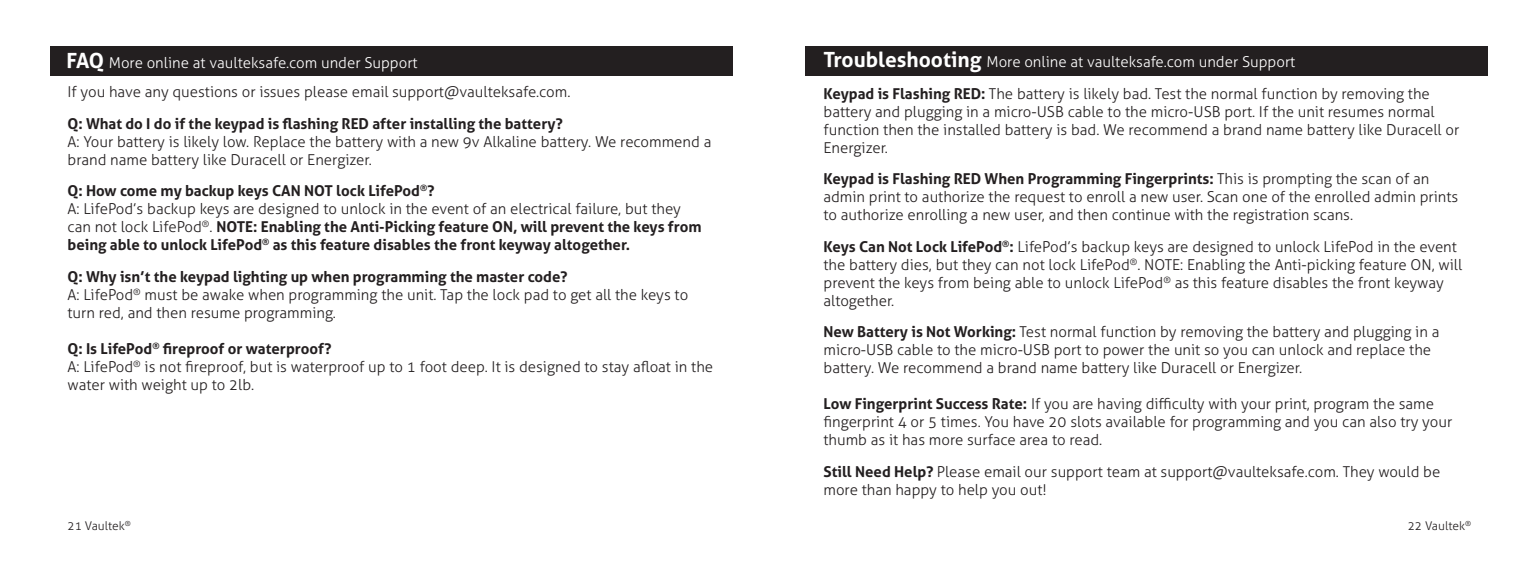
<style>
.page{position:relative;width:1539px;height:567px;background:#fff}
.page>*{position:absolute;margin:0;border:0;box-sizing:border-box;transform-origin:0 0}
.t1{font:300 15px/18px "Aller";color:#231f20}
.t2{font:700 15px/18px "Aller";color:#231f20}
.t3{font:300 15px "Aller";color:#fff}
.t4{font:300 12px "Aller";color:#231f20}
.s1{font-weight:700;font-size:21px}
.s2{font-weight:300}
.s3{font-weight:700}
</style>
<div class="page">
<div style="left:806px;top:46px;width:682px;height:30px;background:#231f20"></div>
<div style="left:50px;top:46px;width:683px;height:30px;background:#231f20"></div>
<p class="t3" style="left:66px;top:53px;width:353px"><span class="s1">FAQ</span> More online at vaulteksafe.com under Support</p>
<p class="t1" style="left:68px;top:83px;width:504px">If you have any questions or issues please email support@vaulteksafe.com.</p>
<p class="t2" style="left:68px;top:114px;width:497px">Q: What do I do if the keypad is flashing RED after installing the battery?</p>
<p class="t1" style="left:68px;top:133px;width:645px">A: Your battery is likely low. Replace the battery with a new 9v Alkaline battery. We recommend a brand name battery like Duracell or Energizer.</p>
<p class="t2" style="left:68px;top:182px;width:369px">Q: How come my backup keys CAN NOT lock LifePod<sup>®</sup>?</p>
<p class="t2" style="left:68px;top:200px;width:636px"><span class="s2">A: LifePod’s backup keys are designed to unlock in the event of an electrical failure, but they can not lock LifePod</span><sup>®</sup><span class="s2">.</span> NOTE: Enabling the Anti-Picking feature ON, will prevent the keys from being able to unlock LifePod<sup>®</sup> as this feature disables the front keyway altogether.</p>
<p class="t2" style="left:68px;top:267px;width:502px">Q: Why isn’t the keypad lighting up when programming the master code?</p>
<p class="t1" style="left:68px;top:286px;width:622px">A: LifePod<sup>®</sup> must be awake when programming the unit. Tap the lock pad to get all the keys to turn red, and then resume programming.</p>
<p class="t2" style="left:68px;top:339px;width:266px">Q: Is LifePod<sup>®</sup> fireproof or waterproof?</p>
<p class="t1" style="left:68px;top:358px;width:647px">A: LifePod<sup>®</sup> is not fireproof, but is waterproof up to 1 foot deep. It is designed to stay afloat in the water with weight up to 2lb.</p>
<p class="t3" style="left:824px;top:53px;width:473px"><span class="s1">Troubleshooting</span> More online at vaulteksafe.com under Support</p>
<p class="t1" style="left:824px;top:85px;width:637px"><span class="s3">Keypad is Flashing RED:</span> The battery is likely bad. Test the normal function by removing the battery and plugging in a micro-USB cable to the micro-USB port. If the unit resumes normal function then the installed battery is bad. We recommend a brand name battery like Duracell or Energizer.</p>
<p class="t1" style="left:824px;top:170px;width:636px"><span class="s3">Keypad is Flashing RED When Programming Fingerprints:</span> This is prompting the scan of an admin print to authorize the request to enroll a new user. Scan one of the enrolled admin prints to authorize enrolling a new user, and then continue with the registration scans.</p>
<p class="t1" style="left:824px;top:238px;width:640px"><span class="s3">Keys Can Not Lock LifePod</span><sup>®</sup><span class="s3">:</span> LifePod’s backup keys are designed to unlock LifePod in the event the battery dies, but they can not lock LifePod<sup>®</sup>. NOTE: Enabling the Anti-picking feature ON, will prevent the keys from being able to unlock LifePod<sup>®</sup> as this feature disables the front keyway altogether.</p>
<p class="t1" style="left:824px;top:323px;width:617px"><span class="s3">New Battery is Not Working:</span> Test normal function by removing the battery and plugging in a micro-USB cable to the micro-USB port to power the unit so you can unlock and replace the battery. We recommend a brand name battery like Duracell or Energizer.</p>
<p class="t1" style="left:824px;top:395px;width:630px"><span class="s3">Low Fingerprint Success Rate:</span> If you are having difficulty with your print, program the same fingerprint 4 or 5 times. You have 20 slots available for programming and you can also try your thumb as it has more surface area to read.</p>
<p class="t1" style="left:824px;top:463px;width:618px"><span class="s3">Still Need Help?</span> Please email our support team at support@vaulteksafe.com. They would be more than happy to help you out!</p>
<p class="t4" style="left:68px;top:519px;width:65px">21 Vaultek<sup>®</sup></p>
<p class="t4" style="left:1408px;top:519px;width:65px">22 Vaultek<sup>®</sup></p>
</div>
